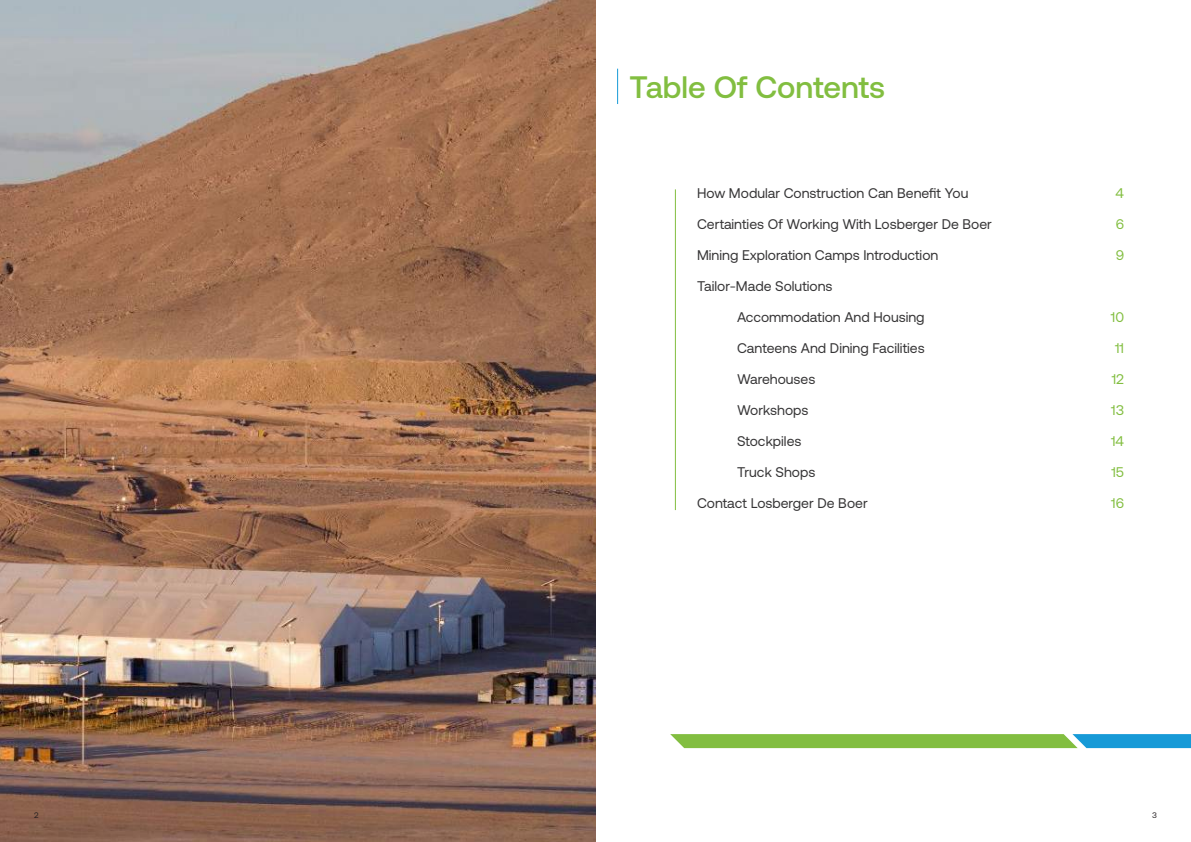
<style>
.page{position:relative;width:1191px;height:842px;background:#fff}
.page>*{position:absolute;margin:0;border:0;box-sizing:border-box;transform-origin:0 0}
.t1{font:500 31px "Aeonik";color:#82be40}
.t2{font:14px "Aeonik";color:#363536}
.t3{font:14px "Aeonik";color:#82be40}
.t4{font:8px "Aeonik";color:#231f20}
</style>
<div class="page">
<img style="left:0;top:0;width:595px;height:842px">
<hr style="left:617px;top:69px;width:1px;height:35px;background:#179ad7">
<svg style="left:670px;top:734px;width:521px;height:14px;background:#6fb867"></svg>
<hr style="left:675px;top:189px;width:1px;height:321px;background:#82be40">
<h1 class="t1" style="left:629px;top:70px;width:257px">Table Of Contents</h1>
<p class="t2" style="left:697px;top:185px;width:273px">How Modular Construction Can Benefit You</p>
<p class="t3" style="left:1115px;top:185px;width:10px">4</p>
<p class="t2" style="left:697px;top:216px;width:296px">Certainties Of Working With Losberger De Boer</p>
<p class="t3" style="left:1115px;top:216px;width:10px">6</p>
<p class="t2" style="left:697px;top:247px;width:243px">Mining Exploration Camps Introduction</p>
<p class="t3" style="left:1115px;top:247px;width:10px">9</p>
<p class="t2" style="left:697px;top:278px;width:137px">Tailor-Made Solutions</p>
<p class="t2" style="left:737px;top:309px;width:189px">Accommodation And Housing</p>
<p class="t3" style="left:1110px;top:309px;width:15px">10</p>
<p class="t2" style="left:737px;top:340px;width:189px">Canteens And Dining Facilities</p>
<p class="t3" style="left:1115px;top:340px;width:11px">11</p>
<p class="t2" style="left:737px;top:371px;width:80px">Warehouses</p>
<p class="t3" style="left:1111px;top:371px;width:14px">12</p>
<p class="t2" style="left:737px;top:402px;width:73px">Workshops</p>
<p class="t3" style="left:1111px;top:402px;width:14px">13</p>
<p class="t2" style="left:737px;top:433px;width:66px">Stockpiles</p>
<p class="t3" style="left:1111px;top:433px;width:15px">14</p>
<p class="t2" style="left:737px;top:464px;width:80px">Truck Shops</p>
<p class="t3" style="left:1111px;top:464px;width:14px">15</p>
<p class="t2" style="left:697px;top:495px;width:172px">Contact Losberger De Boer</p>
<p class="t3" style="left:1111px;top:495px;width:14px">16</p>
<p class="t4" style="left:34px;top:811px;width:6px">2</p>
<p class="t4" style="left:1152px;top:811px;width:6px">3</p>
</div>
